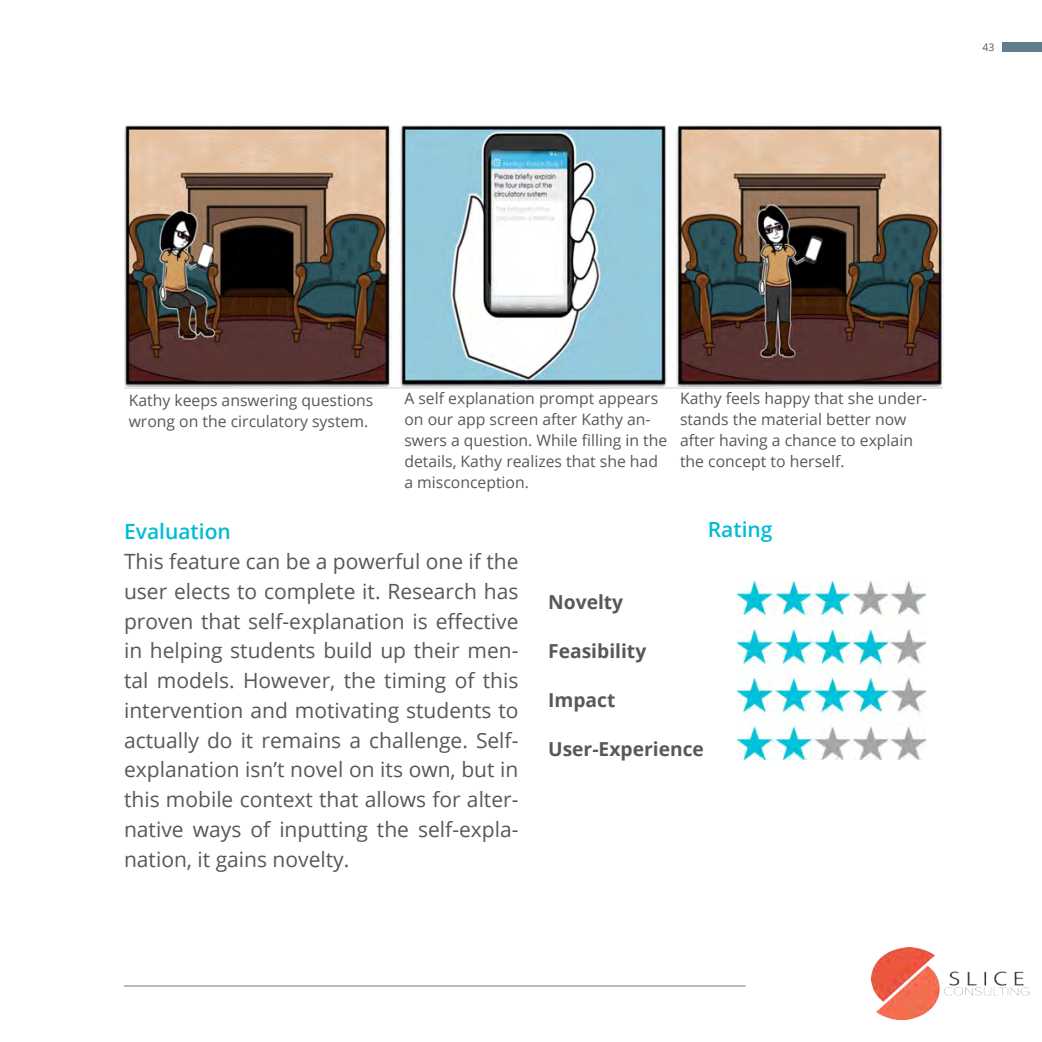
<style>
.page{position:relative;width:1042px;height:1042px;background:#fff}
.page>*{position:absolute;margin:0;border:0;box-sizing:border-box;transform-origin:0 0}
.t1{font:21px/29.8px "Open Sans";color:#57585a;text-align:justify}
.t2{font:600 21px "Open Sans";color:#00bcd4}
.t3{font:700 19.25px "Open Sans";color:#57585a}
.t4{font:15.75px/21px "Open Sans";color:#57585a}
.t5{font:10.5px "Open Sans";color:#57585a}
</style>
<div class="page">
<div style="left:1002px;top:42px;width:40px;height:9px;background:#607d8b"></div>
<hr style="left:124px;top:985px;width:621px;height:1px;background:#607d8b">
<img style="left:872px;top:948px;width:157px;height:71px">
<img style="left:124px;top:124px;width:819px;height:262px">
<img style="left:737px;top:581px;width:188px;height:178px">
<p class="t5" style="left:982px;top:40px;width:14px">43</p>
<p class="t4" style="left:129px;top:389px;width:246px">Kathy keeps answering questions wrong on the circulatory system.</p>
<p class="t4" style="left:404px;top:387px;width:264px">A self explanation prompt appears on our app screen after Kathy an&shy;swers a question. While filling in the details, Kathy realizes that she had a misconception.</p>
<p class="t4" style="left:680px;top:387px;width:249px">Kathy feels happy that she under&shy;stands the material better now after having a chance to explain the concept to herself.</p>
<p class="t2" style="left:124px;top:517px;width:108px">Evaluation</p>
<p class="t1" style="left:124px;top:546px;width:396px">This feature can be a powerful one if the user elects to complete it. Research has proven that self-explanation is effective in helping students build up their men&shy;tal models. However, the timing of this intervention and motivating students to actually do it remains a challenge. Self&shy;explanation isn’t novel on its own, but in this mobile context that allows for alter&shy;native ways of inputting the self-expla&shy;nation, it gains novelty.</p>
<p class="t2" style="left:708px;top:514px;width:66px">Rating</p>
<p class="t3" style="left:548px;top:589px;width:77px">Novelty</p>
<p class="t3" style="left:548px;top:638px;width:100px">Feasibility</p>
<p class="t3" style="left:548px;top:687px;width:69px">Impact</p>
<p class="t3" style="left:548px;top:736px;width:157px">User-Experience</p>
</div>
